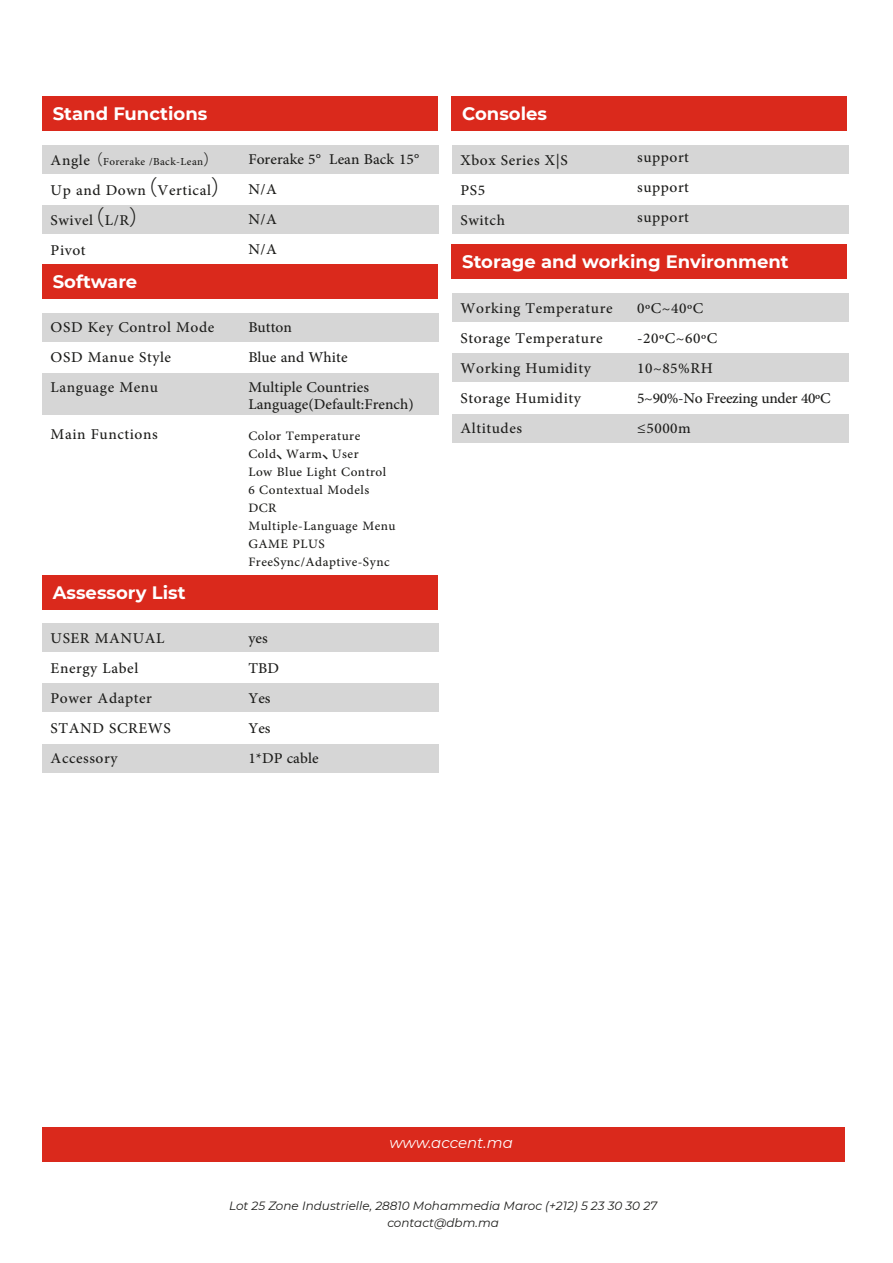
<style>
.page{position:relative;width:893px;height:1263px;background:#fff}
.page>*{position:absolute;margin:0;border:0;box-sizing:border-box;transform-origin:0 0}
.t1{font:21px/30px "Adobe Arabic";letter-spacing:.025em;color:#1d1d1b}
.t2{font:21px/30px "Adobe Arabic";letter-spacing:.005em;color:#1d1d1b}
.t3{font:18px/18px "Adobe Arabic";letter-spacing:.025em;color:#1d1d1b}
.t4{font:700 18px "Montserrat";color:#fff}
.t5{font:15px "Adobe Arabic";letter-spacing:.025em;color:#1d1d1b}
.t6{font:italic 15px "Montserrat";color:#fff}
.t7{font:italic 12px/16.5px "Montserrat";color:#1e1e1c;text-align:center}
.s1{font-size:21px}
.s2{font-family:"Koz Go Pr 6 N"}
</style>
<div class="page">
<div style="left:42px;top:145px;width:397px;height:28px;background:#d6d6d6"></div>
<div style="left:42px;top:205px;width:397px;height:29px;background:#d6d6d6"></div>
<div style="left:42px;top:1127px;width:803px;height:35px;background:#da291c"></div>
<div style="left:42px;top:96px;width:395px;height:35px;background:#da291c"></div>
<div style="left:452px;top:96px;width:395px;height:35px;background:#da291c"></div>
<div style="left:452px;top:145px;width:396px;height:28px;background:#d6d6d6"></div>
<div style="left:452px;top:205px;width:396px;height:29px;background:#d6d6d6"></div>
<div style="left:42px;top:313px;width:397px;height:28px;background:#d6d6d6"></div>
<div style="left:42px;top:373px;width:397px;height:42px;background:#d6d6d6"></div>
<div style="left:42px;top:264px;width:395px;height:35px;background:#da291c"></div>
<div style="left:42px;top:623px;width:397px;height:29px;background:#d6d6d6"></div>
<div style="left:42px;top:683px;width:397px;height:29px;background:#d6d6d6"></div>
<div style="left:42px;top:744px;width:397px;height:29px;background:#d6d6d6"></div>
<div style="left:42px;top:575px;width:395px;height:35px;background:#da291c"></div>
<div style="left:452px;top:244px;width:395px;height:35px;background:#da291c"></div>
<div style="left:452px;top:293px;width:396px;height:28px;background:#d6d6d6"></div>
<div style="left:452px;top:353px;width:396px;height:29px;background:#d6d6d6"></div>
<div style="left:452px;top:414px;width:396px;height:29px;background:#d6d6d6"></div>
<p class="t4" style="left:53px;top:101px;width:156px">Stand Functions</p>
<p class="t5" style="left:51px;top:151px;width:169px"><span class="s1">Angle</span> <span class="s2">（</span>Forerake /Back-Lean<span class="s2">）</span></p>
<p class="t1" style="left:51px;top:173px;width:183px">Up and Down<span class="s2">（</span>Vertical<span class="s2">）<br></span>Swivel<span class="s2">（</span>L/R<span class="s2">）<br></span>Pivot</p>
<p class="t4" style="left:53px;top:269px;width:86px">Software</p>
<p class="t1" style="left:51px;top:310px;width:165px">OSD Key Control Mode<br>OSD Manue Style<br>Language Menu</p>
<p class="t1" style="left:51px;top:416px;width:109px">Main Functions</p>
<p class="t2" style="left:248px;top:142px;width:172px">Forerake 5° Lean Back 15°<br>N/A<br>N/A<br>N/A</p>
<p class="t2" style="left:248px;top:310px;width:122px">Button<br>Blue and White<br>Multiple Countries</p>
<p class="t2" style="left:248px;top:386px;width:167px">Language(Default:French)</p>
<p class="t3" style="left:248px;top:424px;width:149px">Color Temperature<br>Cold<span class="s2">、</span>Warm<span class="s2">、</span>User<br>Low Blue Light Control<br>6 Contextual Models<br>DCR<br>Multiple-Language Menu<br>GAME PLUS<br>FreeSync/Adaptive-Sync</p>
<p class="t4" style="left:53px;top:579px;width:134px">Assessory List</p>
<p class="t1" style="left:51px;top:620px;width:122px">USER MANUAL<br>Energy Label<br>Power Adapter<br>STAND SCREWS<br>Accessory</p>
<p class="t2" style="left:248px;top:620px;width:72px">yes<br>TBD<br>Yes<br>Yes<br>1*DP cable</p>
<p class="t4" style="left:462px;top:100px;width:86px">Consoles</p>
<p class="t1" style="left:461px;top:143px;width:109px">Xbox Series X|S<br>PS5<br>Switch</p>
<p class="t1" style="left:637px;top:140px;width:53px;text-align:justify">support support support</p>
<p class="t4" style="left:462px;top:248px;width:328px">Storage and working Environment</p>
<p class="t1" style="left:461px;top:291px;width:153px">Working Temperature<br>Storage Temperature<br>Working Humidity<br>Storage Humidity<br>Altitudes</p>
<p class="t1" style="left:637px;top:290px;width:195px">0ºC~40ºC<br>-20ºC~60ºC<br>10~85%RH<br>5~90%-No Freezing under 40ºC ≤5000m</p>
<p class="t6" style="left:389px;top:1132px;width:125px">www.accent.ma</p>
<p class="t7" style="left:229px;top:1197px;width:430px">Lot 25 Zone Industrielle, 28810 Mohammedia Maroc (+212) 5 23 30 30 27 contact@dbm.ma</p>
</div>
